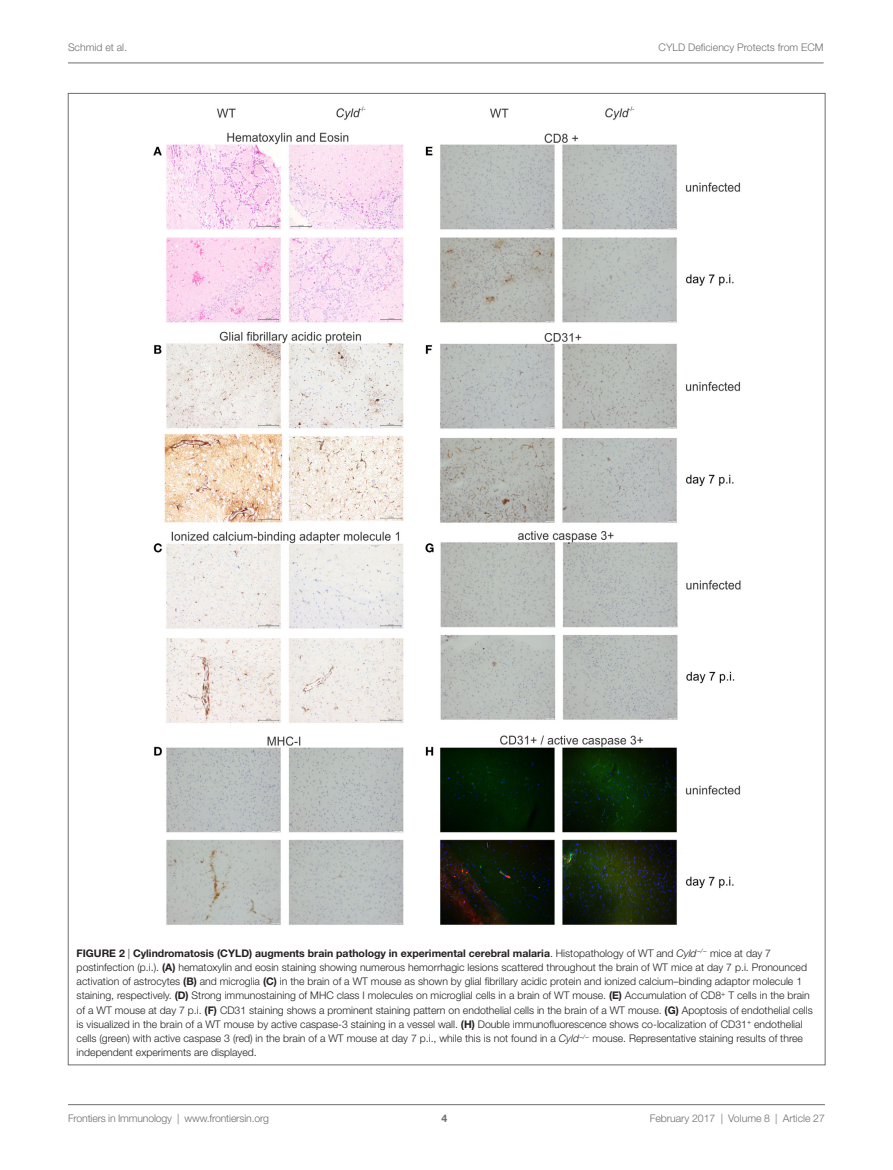
<style>
.page{position:relative;width:893px;height:1170px;background:#fff}
.page>*{position:absolute;margin:0;border:0;box-sizing:border-box;transform-origin:0 0}
.t1{font:300 10.5px/14.2px "Helvetica Neue LT Std";color:#231f20}
.t2{font:300 10.5px "Helvetica Neue LT Std";color:#6c6d70}
.t3{font:700 10.5px "Helvetica Neue LT Std";color:#6c6d70}
.s1{font-weight:700}
.s2{font-style:italic}
</style>
<div class="page">
<img style="left:153px;top:106px;width:588px;height:819px">
<hr style="left:68px;top:63px;width:756px;height:1px;background:#6c6d70">
<hr style="left:68px;top:1104px;width:757px;height:1px;background:#6c6d70">
<p class="t2" style="left:68px;top:41px;width:61px">Schmid et al.</p>
<p class="t2" style="left:659px;top:41px;width:166px">CYLD Deficiency Protects from ECM</p>
<p class="t1" style="left:77px;top:945px;width:738px"><span class="s1">Figure 2</span> | <span class="s1">Cylindromatosis (CYLD) augments brain pathology in experimental cerebral malaria</span>. Histopathology of WT and <span class="s2">Cyld</span><sup>−</sup><sup>/</sup><sup>−</sup> mice at day 7 postinfection (p.i.). <span class="s1">(A)</span> hematoxylin and eosin staining showing numerous hemorrhagic lesions scattered throughout the brain of WT mice at day 7 p.i. Pronounced activation of astrocytes <span class="s1">(B)</span> and microglia <span class="s1">(C)</span> in the brain of a WT mouse as shown by glial fibrillary acidic protein and ionized calcium–binding adaptor molecule 1 staining, respectively. <span class="s1">(D)</span> Strong immunostaining of MHC class I molecules on microglial cells in a brain of WT mouse. <span class="s1">(E)</span> Accumulation of CD8<sup>+</sup> T cells in the brain of a WT mouse at day 7 p.i. <span class="s1">(F)</span> CD31 staining shows a prominent staining pattern on endothelial cells in the brain of a WT mouse. <span class="s1">(G)</span> Apoptosis of endothelial cells is visualized in the brain of a WT mouse by active caspase-3 staining in a vessel wall. <span class="s1">(H)</span> Double immunofluorescence shows co-localization of CD31<sup>+</sup> endothelial cells (green) with active caspase 3 (red) in the brain of a WT mouse at day 7 p.i., while this is not found in a <span class="s2">Cyld</span><sup>−</sup><sup>/</sup><sup>−</sup> mouse. Representative staining results of three independent experiments are displayed.</p>
<p class="t2" style="left:68px;top:1111px;width:203px">Frontiers in Immunology | www.frontiersin.org</p>
<p class="t2" style="left:650px;top:1111px;width:177px">February 2017 | Volume 8 | Article 27</p>
<p class="t3" style="left:441px;top:1111px;width:7px">4</p>
</div>
